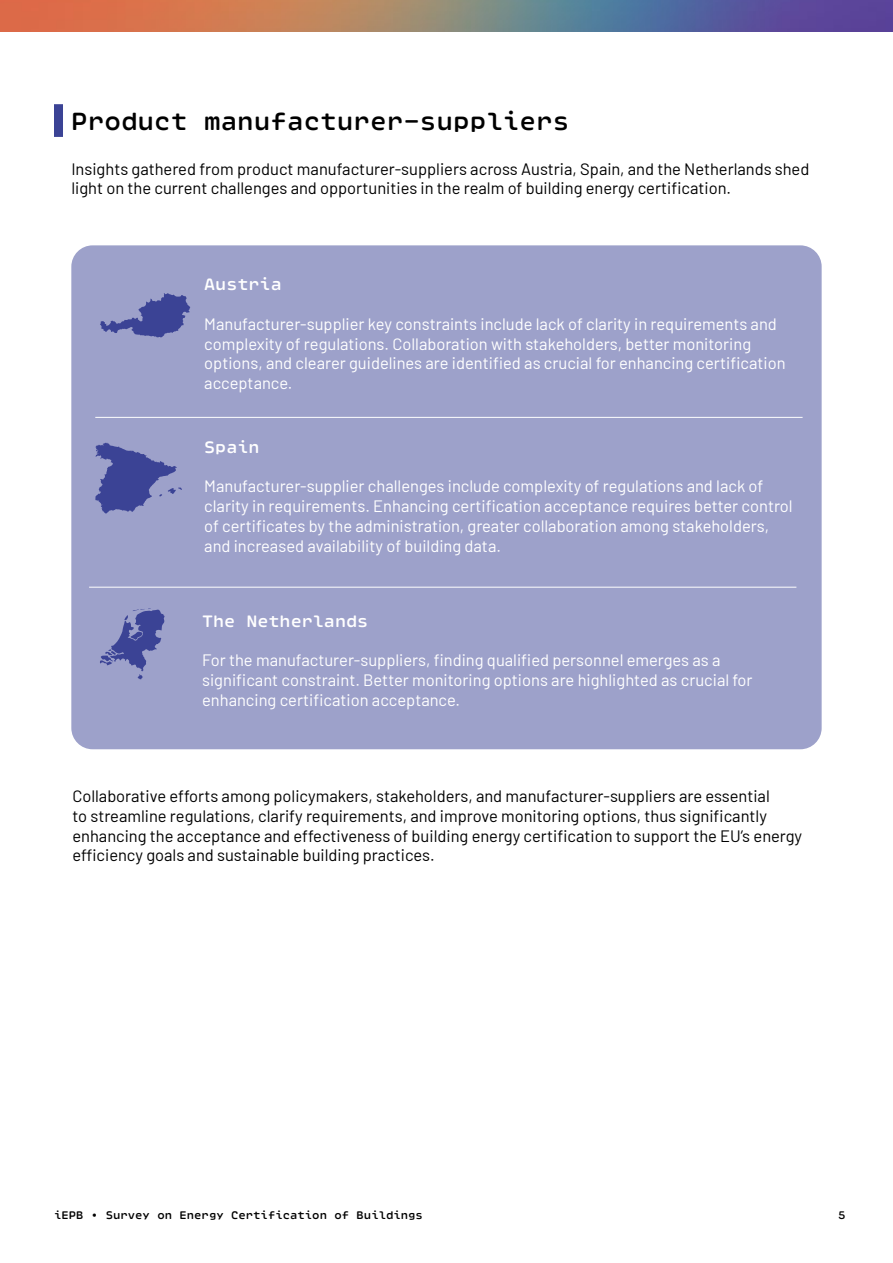
<style>
.page{position:relative;width:893px;height:1263px;background:#fff}
.page>*{position:absolute;margin:0;border:0;box-sizing:border-box;transform-origin:0 0}
.t1{font:600 27px "Ellograph CF";color:#000}
.t2{font:600 18px "Ellograph CF";color:#fff}
.t3{font:16.5px/19.8px "Barlow";color:#fff}
.t4{font:16.5px/19.8px "Barlow";color:#000}
.t5{font:600 12px "Ellograph CF";color:#000}
</style>
<div class="page">
<img style="left:0;top:0;width:893px;height:32px">
<div style="left:54px;top:104px;width:9px;height:33px;background:#3b4395"></div>
<div style="left:71px;top:245px;width:751px;height:504px;background:#9da1ca;border-radius:21px"></div>
<svg style="left:95px;top:442px;width:87px;height:72px"></svg>
<svg style="left:100px;top:293px;width:90px;height:45px"></svg>
<svg style="left:100px;top:608px;width:65px;height:71px"></svg>
<hr style="left:95px;top:417px;width:708px;height:1px;background:#fff">
<hr style="left:89px;top:587px;width:707px;height:1px;background:#fff">
<h1 class="t1" style="left:71px;top:101px;width:500px">Product manufacturer-suppliers</h1>
<p class="t4" style="left:71px;top:158px;width:740px">Insights gathered from product manufacturer-suppliers across Austria, Spain, and the Netherlands shed light on the current challenges and opportunities in the realm of building energy certification.</p>
<p class="t2" style="left:204px;top:270px;width:79px">Austria</p>
<p class="t3" style="left:204px;top:313px;width:583px">Manufacturer-supplier key constraints include lack of clarity in requirements and complexity of regulations. Collaboration with stakeholders, better monitoring options, and clearer guidelines are identified as crucial for enhancing certification acceptance.</p>
<p class="t2" style="left:204px;top:433px;width:57px">Spain</p>
<p class="t3" style="left:204px;top:475px;width:590px">Manufacturer-supplier challenges include complexity of regulations and lack of clarity in requirements. Enhancing certification acceptance requires better control of certificates by the administration, greater collaboration among stakeholders, and increased availability of building data.</p>
<p class="t2" style="left:202px;top:607px;width:168px">The Netherlands</p>
<p class="t3" style="left:202px;top:649px;width:552px">For the manufacturer-suppliers, finding qualified personnel emerges as a significant constraint. Better monitoring options are highlighted as crucial for enhancing certification acceptance.</p>
<p class="t4" style="left:72px;top:785px;width:731px">Collaborative efforts among policymakers, stakeholders, and manufacturer-suppliers are essential<br>to streamline regulations, clarify requirements, and improve monitoring options, thus significantly enhancing the acceptance and effectiveness of building energy certification to support the EU’s energy efficiency goals and sustainable building practices.</p>
<p class="t5" style="left:54px;top:1205px;width:370px">iEPB • Survey on Energy Certification of Buildings</p>
<p class="t5" style="left:838px;top:1205px;width:9px">5</p>
</div>
